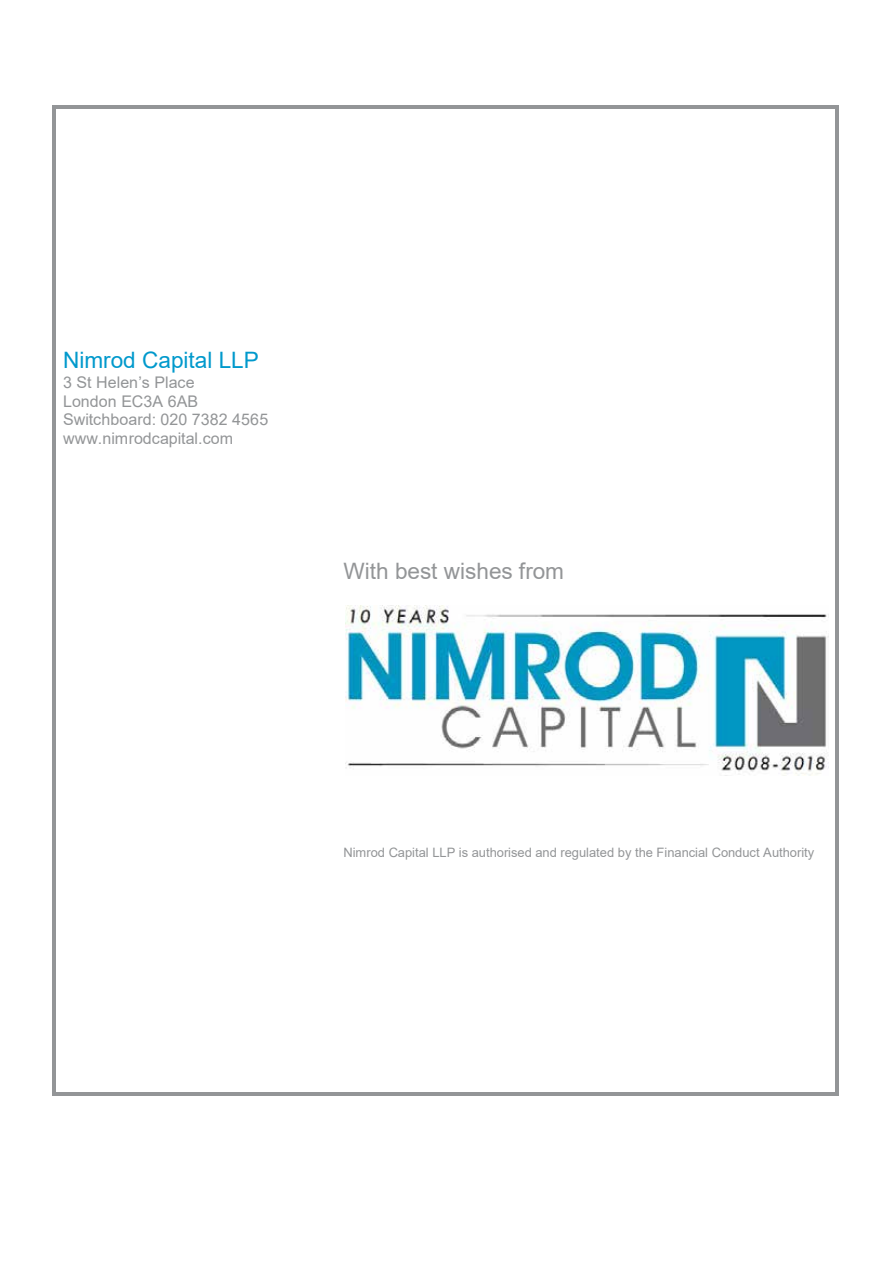
<style>
.page{position:relative;width:893px;height:1263px;background:#fff}
.page>*{position:absolute;margin:0;border:0;box-sizing:border-box;transform-origin:0 0}
.t1{font:22.65px "Arial";color:#939597}
.t2{font:22.65px "Arial";color:#09c}
.t3{font:16.05px/18.5px "Arial";color:#939597}
.t4{font:12.9px "Arial";letter-spacing:-.005em;color:#939597}
</style>
<div class="page">
<hr style="left:56px;top:106px;width:256px;height:3px;background:#939597">
<hr style="left:315px;top:106px;width:20px;height:3px;background:#939597">
<hr style="left:338px;top:106px;width:498px;height:3px;background:#939597">
<hr style="left:53px;top:109px;width:3px;height:238px;background:#939597">
<hr style="left:836px;top:109px;width:3px;height:238px;background:#939597">
<hr style="left:53px;top:347px;width:3px;height:100px;background:#939597">
<hr style="left:836px;top:347px;width:3px;height:100px;background:#939597">
<hr style="left:53px;top:447px;width:3px;height:136px;background:#939597">
<hr style="left:836px;top:447px;width:3px;height:136px;background:#939597">
<hr style="left:53px;top:583px;width:3px;height:215px;background:#939597">
<hr style="left:836px;top:583px;width:3px;height:215px;background:#939597">
<hr style="left:53px;top:798px;width:3px;height:62px;background:#939597">
<hr style="left:836px;top:798px;width:3px;height:62px;background:#939597">
<hr style="left:53px;top:860px;width:3px;height:232px;background:#939597">
<svg style="left:53px;top:1092px;width:3px;height:4px"></svg>
<hr style="left:56px;top:1092px;width:256px;height:4px;background:#939597">
<hr style="left:314px;top:1092px;width:21px;height:4px;background:#939597">
<hr style="left:337px;top:1092px;width:499px;height:4px;background:#939597">
<hr style="left:836px;top:860px;width:3px;height:232px;background:#939597">
<svg style="left:836px;top:1092px;width:3px;height:4px"></svg>
<img style="left:345px;top:605px;width:483px;height:171px">
<h1 class="t2" style="left:63px;top:345px;width:197px">Nimrod Capital LLP</h1>
<p class="t3" style="left:63px;top:373px;width:207px">3 St Helen’s Place<br>London EC3A 6AB<br>Switchboard: 020 7382 4565 www.nimrodcapital.com</p>
<h1 class="t1" style="left:343px;top:555px;width:222px">With best wishes from</h1>
<p class="t4" style="left:343px;top:844px;width:472px">Nimrod Capital LLP is authorised and regulated by the Financial Conduct Authority</p>
</div>
